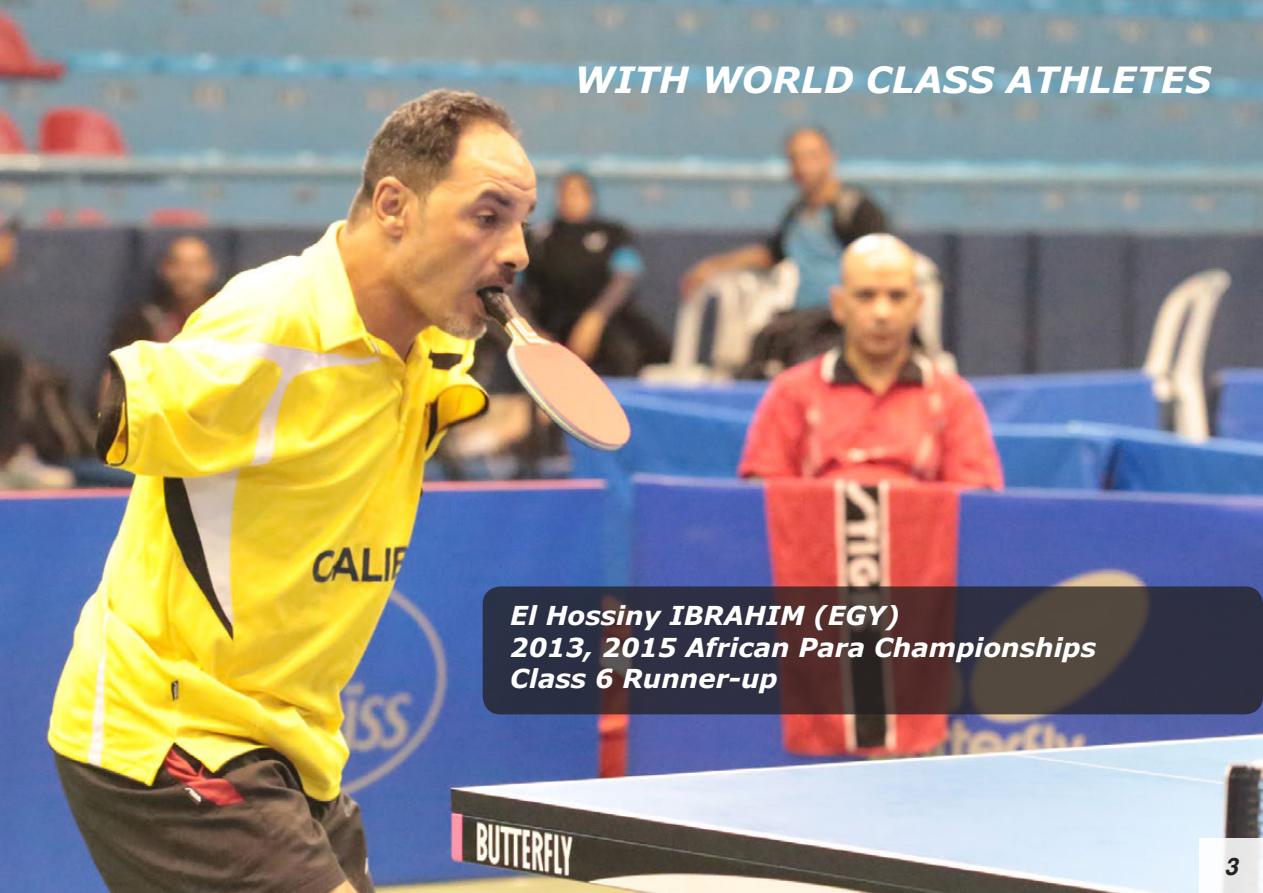
<style>
.page{position:relative;width:1263px;height:893px;background:#fff}
.page>*{position:absolute;margin:0;border:0;box-sizing:border-box;transform-origin:0 0}
.t1{font:italic 700 36px "Verdana";color:#fff}
.t2{font:italic 700 25.95px "Verdana";color:#fff}
.t3{font:italic 700 24px "Helvetica";color:#231f20}
</style>
<div class="page">
<img style="left:0;top:0;width:1263px;height:893px">
<div style="left:1199px;top:839px;width:64px;height:54px;background:linear-gradient(to bottom,#f0f0f1,#f0f0f1)"></div>
<svg style="left:483px;top:586px;width:780px;height:128px;background:#3c333d"></svg>
<p class="t1" style="left:574px;top:54px;width:638px">WITH WORLD CLASS ATHLETES</p>
<p class="t2" style="left:510px;top:598px;width:391px">El Hossiny IBRAHIM (EGY)</p>
<p class="t2" style="left:510px;top:629px;width:587px">2013, 2015 African Para Championships</p>
<p class="t2" style="left:510px;top:660px;width:269px">Class 6 Runner-up</p>
<p class="t3" style="left:1224px;top:847px;width:15px">3</p>
</div>
